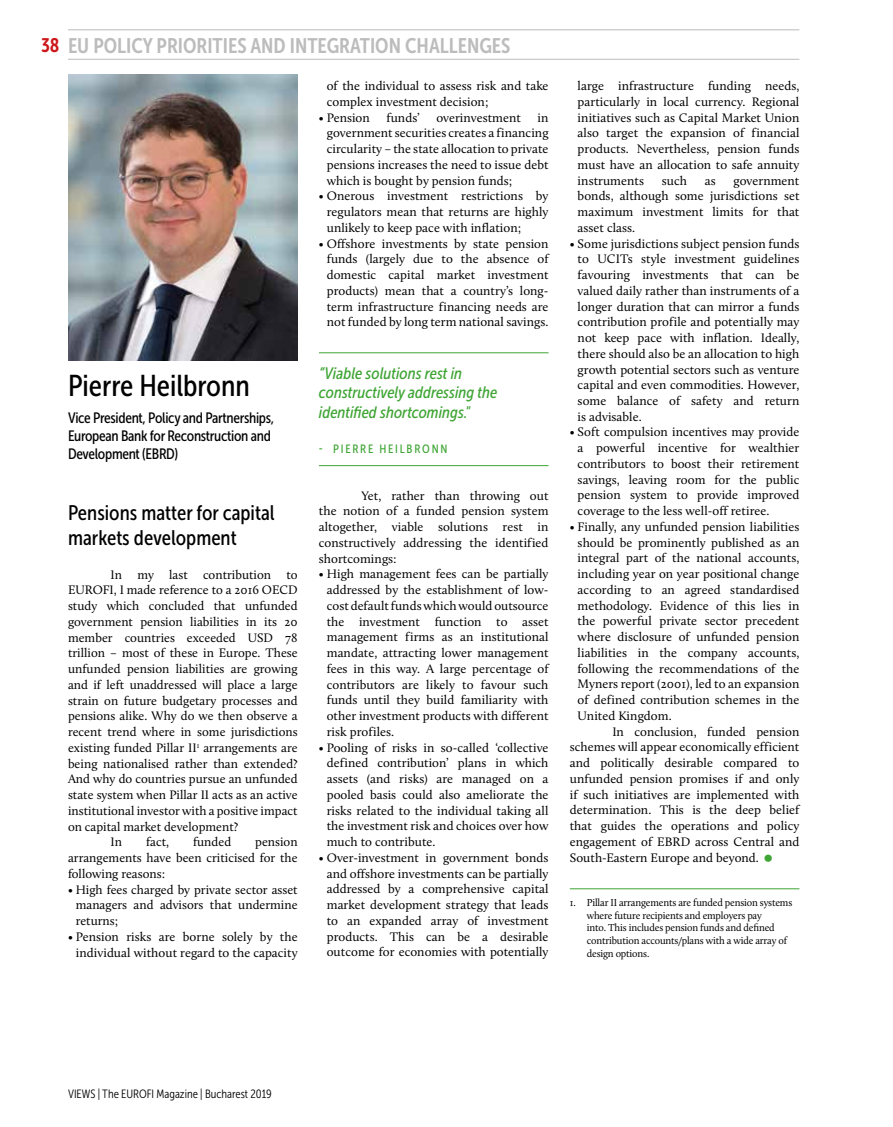
<style>
.page{position:relative;width:893px;height:1127px;background:#fff}
.page>*{position:absolute;margin:0;border:0;box-sizing:border-box;transform-origin:0 0}
.t1{font:30px "Museo Sans Cond 500";color:#000}
.t2{font:21px "Museo Sans Cond 700";color:#bcbcbc}
.t3{font:21px/25.2px "Museo Sans Cond 500";color:#000}
.t4{font:italic 16.5px/19.8px "Museo Sans Cond 500";color:#3fa535}
.t5{font:15px/18px "Museo Sans Cond 500";letter-spacing:-.02em;color:#000}
.t6{font:12.75px/15.8px "Calluna";color:#000;text-align:justify}
.t7{font:12px "Museo Sans Cond 300";color:#000}
.t8{font:12px "Museo Sans Cond 500";letter-spacing:.15em;color:#3fa535}
.t9{font:10.5px/12.6px "Calluna";letter-spacing:-.015em;color:#000}
.s1{font-size:19.5px;color:#cd171a}
</style>
<div class="page">
<hr style="left:68px;top:29px;width:731px;height:1px;background:#bcbcbc">
<hr style="left:68px;top:59px;width:731px;height:1px;background:#bcbcbc">
<img style="left:68px;top:74px;width:230px;height:286px">
<hr style="left:319px;top:352px;width:230px;height:1px;background:#3fa535">
<hr style="left:319px;top:465px;width:230px;height:1px;background:#3fa535">
<hr style="left:570px;top:888px;width:229px;height:1px;background:#3fa535">
<h2 class="t2" style="left:41px;top:34px;width:471px"><span class="s1">38</span> EU POLICY PRIORITIES AND INTEGRATION CHALLENGES</h2>
<h1 class="t1" style="left:68px;top:369px;width:184px">Pierre Heilbronn</h1>
<p class="t5" style="left:68px;top:409px;width:208px">Vice President, Policy and Partnerships,<br>European Bank for Reconstruction and<br>Development (EBRD)</p>
<h2 class="t3" style="left:68px;top:500px;width:208px">Pensions matter for capital markets development</h2>
<p class="t6" style="left:111px;top:566px;width:189px">In my last contribution to</p>
<p class="t6" style="left:68px;top:582px;width:231px">EUROFI, I made reference to a 2016 OECD</p>
<p class="t6" style="left:68px;top:598px;width:231px">study which concluded that unfunded</p>
<p class="t6" style="left:68px;top:613px;width:231px">government pension liabilities in its 20</p>
<p class="t6" style="left:68px;top:629px;width:231px">member countries exceeded USD 78</p>
<p class="t6" style="left:68px;top:645px;width:231px">trillion – most of these in Europe. These</p>
<p class="t6" style="left:68px;top:661px;width:231px">unfunded pension liabilities are growing</p>
<p class="t6" style="left:68px;top:676px;width:231px">and if left unaddressed will place a large</p>
<p class="t6" style="left:68px;top:692px;width:231px">strain on future budgetary processes and</p>
<p class="t6" style="left:68px;top:708px;width:231px">pensions alike. Why do we then observe a</p>
<p class="t6" style="left:68px;top:724px;width:231px">recent trend where in some jurisdictions</p>
<p class="t6" style="left:68px;top:739px;width:231px">existing funded Pillar II<sup>1</sup> arrangements are</p>
<p class="t6" style="left:68px;top:755px;width:231px">being nationalised rather than extended?</p>
<p class="t6" style="left:68px;top:771px;width:231px">And why do countries pursue an unfunded</p>
<p class="t6" style="left:68px;top:787px;width:231px">state system when Pillar II acts as an active</p>
<p class="t6" style="left:68px;top:802px;width:231px">institutional investor with a positive impact</p>
<p class="t6" style="left:68px;top:818px;width:172px">on capital market development?</p>
<p class="t6" style="left:111px;top:834px;width:13px">In</p>
<p class="t6" style="left:146px;top:834px;width:25px">fact,</p>
<p class="t6" style="left:193px;top:834px;width:40px">funded</p>
<p class="t6" style="left:68px;top:834px;width:231px;text-indent:187px">pension arrangements have been criticised for the following reasons:</p>
<p class="t6" style="left:76px;top:881px;width:223px;text-indent:-8px">• High fees charged by private sector asset managers and advisors that undermine returns;</p>
<p class="t6" style="left:68px;top:928px;width:231px;text-align:right">• Pension risks are borne solely by the individual without regard to the capacity</p>
<p class="t6" style="left:327px;top:78px;width:223px">of the individual to assess risk and take complex investment decision;</p>
<p class="t6" style="left:319px;top:109px;width:52px">• Pension</p>
<p class="t6" style="left:386px;top:109px;width:35px">funds’</p>
<p class="t6" style="left:436px;top:109px;width:86px">overinvestment</p>
<p class="t6" style="left:327px;top:109px;width:223px;text-indent:211px">in government securities creates a financing circularity – the state allocation to private pensions increases the need to issue debt which is bought by pension funds;</p>
<p class="t6" style="left:327px;top:188px;width:223px;text-indent:-8px">• Onerous investment restrictions by regulators mean that returns are highly unlikely to keep pace with inflation;</p>
<p class="t6" style="left:327px;top:235px;width:223px;text-indent:-8px">• Offshore investments by state pension funds (largely due to the absence of domestic capital market investment products) mean that a country’s long&shy;term infrastructure financing needs are not funded by long term national savings.</p>
<p class="t4" style="left:319px;top:363px;width:180px">“Viable solutions rest in constructively addressing the identified shortcomings."</p>
<p class="t8" style="left:319px;top:442px;width:130px">- PIERRE HEILBRONN</p>
<p class="t6" style="left:319px;top:487px;width:231px;text-indent:43px">Yet, rather than throwing out the notion of a funded pension system altogether, viable solutions rest in constructively addressing the identified shortcomings:</p>
<p class="t6" style="left:327px;top:566px;width:223px;text-indent:-8px">• High management fees can be partially addressed by the establishment of low&shy;cost default funds which would outsource the investment function to asset management firms as an institutional mandate, attracting lower management fees in this way. A large percentage of contributors are likely to favour such funds until they build familiarity with other investment products with different risk profiles.</p>
<p class="t6" style="left:327px;top:739px;width:223px;text-indent:-8px">• Pooling of risks in so-called ‘collective defined contribution’ plans in which assets (and risks) are managed on a pooled basis could also ameliorate the risks related to the individual taking all the investment risk and choices over how much to contribute.</p>
<p class="t6" style="left:327px;top:849px;width:223px;text-indent:-8px">• Over-investment in government bonds and offshore investments can be partially addressed by a comprehensive capital market development strategy that leads to an expanded array of investment products. This can be a desirable outcome for economies with potentially</p>
<p class="t6" style="left:578px;top:78px;width:223px">large infrastructure funding needs, particularly in local currency. Regional initiatives such as Capital Market Union also target the expansion of financial products. Nevertheless, pension funds must have an allocation to safe annuity instruments</p>
<p class="t6" style="left:662px;top:172px;width:27px">such</p>
<p class="t6" style="left:705px;top:172px;width:12px">as</p>
<p class="t6" style="left:578px;top:172px;width:223px;text-indent:156px">government bonds, although some jurisdictions set maximum investment limits for that asset class.</p>
<p class="t6" style="left:578px;top:235px;width:223px;text-indent:-8px">• Some jurisdictions subject pension funds to UCITs style investment guidelines favouring investments that can be valued daily rather than instruments of a longer duration that can mirror a funds contribution profile and potentially may not keep pace with inflation. Ideally, there should also be an allocation to high growth potential sectors such as venture capital and even commodities. However, some balance of safety and return is advisable.</p>
<p class="t6" style="left:578px;top:424px;width:223px;text-indent:-8px">• Soft compulsion incentives may provide a powerful incentive for wealthier contributors to boost their retirement savings, leaving room for the public pension system to provide improved coverage to the less well-off retiree.</p>
<p class="t6" style="left:578px;top:519px;width:223px;text-indent:-8px">• Finally, any unfunded pension liabilities should be prominently published as an integral part of the national accounts, including year on year positional change according to an agreed standardised methodology. Evidence of this lies in the powerful private sector precedent where disclosure of unfunded pension liabilities in the company accounts, following the recommendations of the Myners report (2001), led to an expansion of defined contribution schemes in the United Kingdom.</p>
<p class="t6" style="left:570px;top:723px;width:231px;text-indent:43px">In conclusion, funded pension schemes will appear economically efficient and politically desirable compared to unfunded pension promises if and only if such initiatives are implemented with determination. This is the deep belief that guides the operations and policy engagement of EBRD across Central and South-Eastern Europe and beyond.</p>
<p class="t9" style="left:587px;top:896px;width:207px;text-indent:-17px">1. Pillar II arrangements are funded pension systems where future recipients and employers pay<br>into. This includes pension funds and defined contribution accounts/plans with a wide array of design options.</p>
<p class="t7" style="left:68px;top:1087px;width:205px">VIEWS | The EUROFI Magazine | Bucharest 2019</p>
</div>
